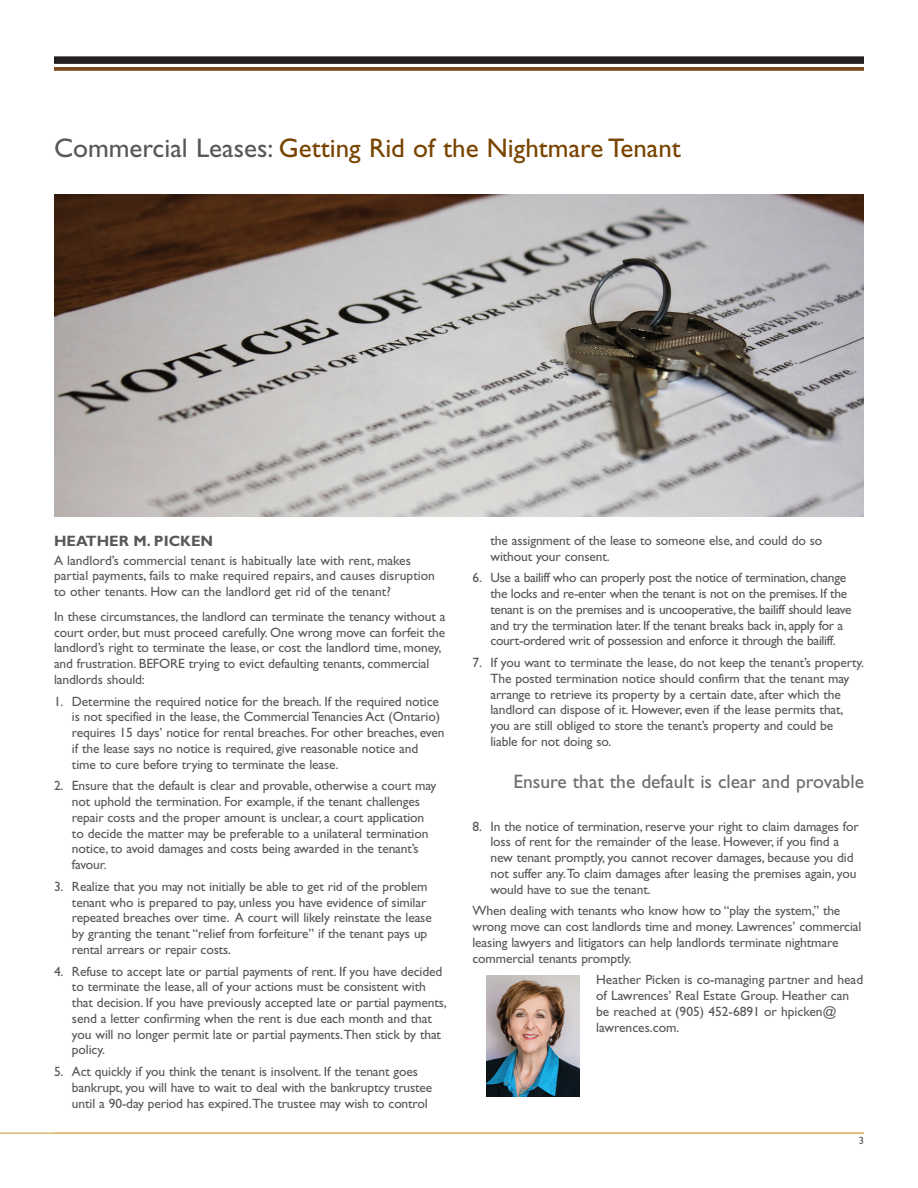
<style>
.page{position:relative;width:918px;height:1188px;background:#fff}
.page>*{position:absolute;margin:0;border:0;box-sizing:border-box;transform-origin:0 0}
.t1{font:27px "Gill Sans";color:#794400}
.t2{font:19.5px "Gill Sans";color:#6c6d70}
.t3{font:700 15px "Gill Sans";color:#57585a}
.t4{font:13.5px/15.8px "Gill Sans";letter-spacing:-.01em;color:#57585a}
.t5{font:10.5px "Gill Sans";color:#57585a}
.s1{color:#57585a}
</style>
<div class="page">
<img style="left:486px;top:976px;width:94px;height:120px">
<div style="left:54px;top:56px;width:810px;height:8px;background:#231f20"></div>
<svg style="left:54px;top:67px;width:810px;height:4px;background:#805228"></svg>
<hr style="left:0;top:1132px;width:864px;height:2px;background:#deb674">
<img style="left:54px;top:194px;width:810px;height:323px">
<h1 class="t1" style="left:54px;top:133px;width:628px"><span class="s1">Commercial Leases:</span> Getting Rid of the Nightmare Tenant</h1>
<p class="t3" style="left:54px;top:532px;width:161px">HEATHER M. PICKEN</p>
<p class="t4" style="left:54px;top:552px;width:383px">A landlord’s commercial tenant is habitually late with rent, makes partial payments, fails to make required repairs, and causes disruption to other tenants. How can the landlord get rid of the tenant?</p>
<p class="t4" style="left:54px;top:609px;width:393px">In these circumstances, the landlord can terminate the tenancy without a court order, but must proceed carefully. One wrong move can forfeit the landlord’s right to terminate the lease, or cost the landlord time, money, and frustration. BEFORE trying to evict defaulting tenants, commercial landlords should:</p>
<p class="t4" style="left:72px;top:693px;width:374px;text-indent:-18px">1. Determine the required notice for the breach. If the required notice is not specified in the lease, the Commercial Tenancies Act (Ontario) requires 15 days’ notice for rental breaches. For other breaches, even if the lease says no notice is required, give reasonable notice and time to cure before trying to terminate the lease.</p>
<p class="t4" style="left:72px;top:778px;width:366px;text-indent:-18px">2. Ensure that the default is clear and provable, otherwise a court may not uphold the termination. For example, if the tenant challenges repair costs and the proper amount is unclear, a court application to decide the matter may be preferable to a unilateral termination notice, to avoid damages and costs being awarded in the tenant’s favour.</p>
<p class="t4" style="left:72px;top:879px;width:361px;text-indent:-18px">3. Realize that you may not initially be able to get rid of the problem tenant who is prepared to pay, unless you have evidence of similar repeated breaches over time. A court will likely reinstate the lease by granting the tenant “relief from forfeiture” if the tenant pays up rental arrears or repair costs.</p>
<p class="t4" style="left:72px;top:963px;width:376px;text-indent:-18px">4. Refuse to accept late or partial payments of rent. If you have decided to terminate the lease, all of your actions must be consistent with that decision. If you have previously accepted late or partial payments, send a letter confirming when the rent is due each month and that you will no longer permit late or partial payments. Then stick by that policy.</p>
<p class="t4" style="left:72px;top:1064px;width:362px;text-indent:-18px">5. Act quickly if you think the tenant is insolvent. If the tenant goes bankrupt, you will have to wait to deal with the bankruptcy trustee until a 90-day period has expired. The trustee may wish to control</p>
<p class="t4" style="left:490px;top:532px;width:333px">the assignment of the lease to someone else, and could do so without your consent.</p>
<p class="t4" style="left:490px;top:570px;width:363px;text-indent:-18px">6. Use a bailiff who can properly post the notice of termination, change the locks and re-enter when the tenant is not on the premises. If the tenant is on the premises and is uncooperative, the bailiff should leave and try the termination later. If the tenant breaks back in, apply for a court-ordered writ of possession and enforce it through the bailiff.</p>
<p class="t4" style="left:490px;top:655px;width:375px;text-indent:-18px">7. If you want to terminate the lease, do not keep the tenant’s property.<br>The posted termination notice should confirm that the tenant may arrange to retrieve its property by a certain date, after which the landlord can dispose of it. However, even if the lease permits that, you are still obliged to store the tenant’s property and could be<br>liable for not doing so.</p>
<h2 class="t2" style="left:513px;top:771px;width:352px">Ensure that the default is clear and provable</h2>
<p class="t4" style="left:490px;top:818px;width:370px;text-indent:-18px">8. In the notice of termination, reserve your right to claim damages for loss of rent for the remainder of the lease. However, if you find a new tenant promptly, you cannot recover damages, because you did not suffer any. To claim damages after leasing the premises again, you would have to sue the tenant.</p>
<p class="t4" style="left:472px;top:903px;width:390px">When dealing with tenants who know how to “play the system,” the wrong move can cost landlords time and money. Lawrences’ commercial leasing lawyers and litigators can help landlords terminate nightmare commercial tenants promptly.</p>
<p class="t4" style="left:596px;top:972px;width:269px">Heather Picken is co-managing partner and head of Lawrences’ Real Estate Group. Heather can be reached at (905) 452-6891 or hpicken@ lawrences.com.</p>
<p class="t5" style="left:859px;top:1134px;width:7px">3</p>
</div>
